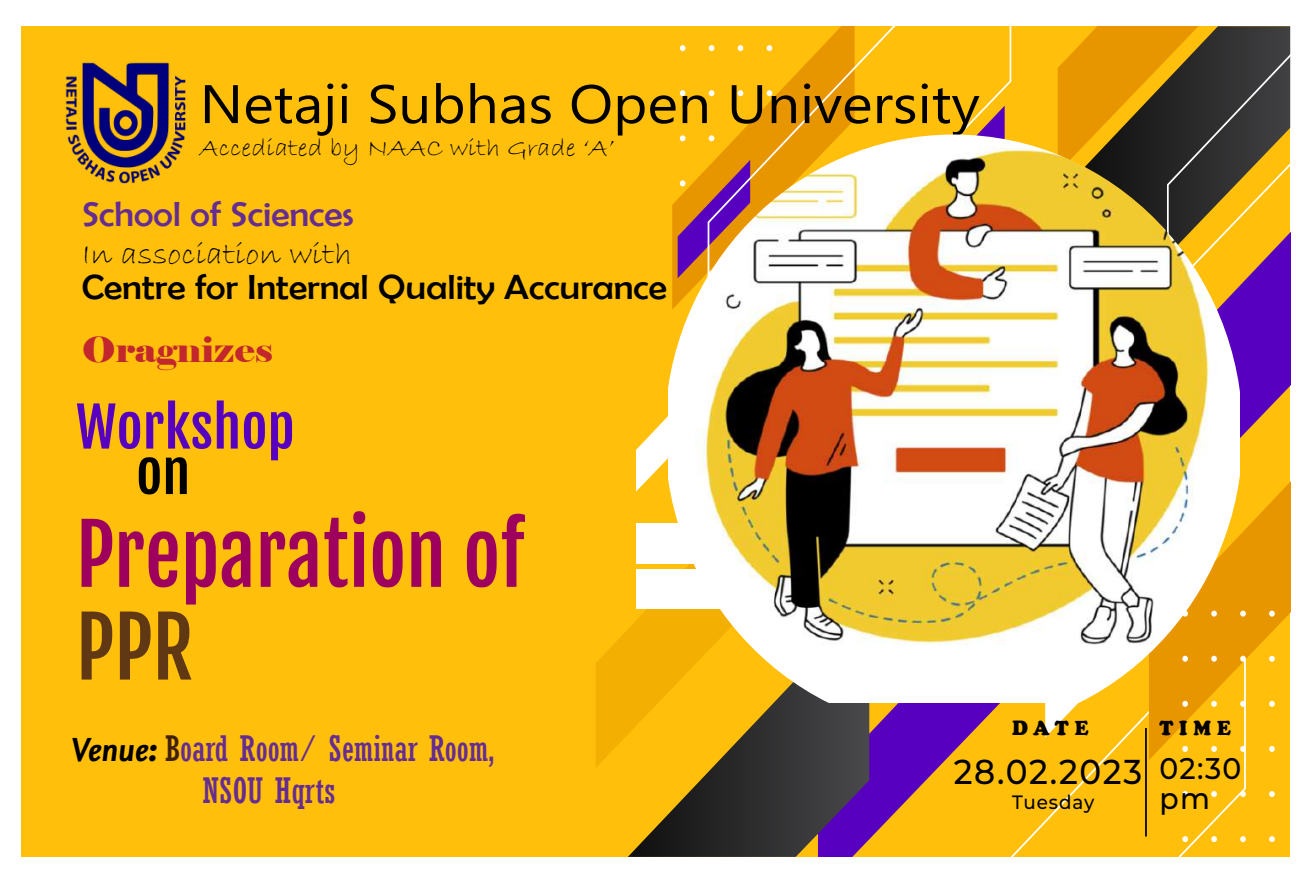
<style>
.page{position:relative;width:1313px;height:875px;background:#fff}
.page>*{position:absolute;margin:0;border:0;box-sizing:border-box;transform-origin:0 0}
.t1{font:81.55px "Fjalla One";color:#9e005d}
.t2{font:81.55px "Fjalla One";color:#603813}
.t3{font:54.07px "Ebrima";color:#000;scale:1.08 1}
.t4{font:54.07px "Fjalla One";color:#5800bf;scale:1.04 1}
.t5{font:54.07px "Fjalla One";color:#000;scale:1.04 1}
.t6{font:condensed 35px/42px "Rockwell";color:#662d91}
.t7{font:35px "Berlin Sans FB";color:#000;scale:1.08 1}
.t8{font:35px "Berlin Sans FB";color:#662d91;scale:1.08 1}
.t9{font:35px "Elephant";color:#c1272d;scale:1.08 1}
.t10{font:500 34.48px "Montserrat";letter-spacing:.045em;color:#020100;scale:.95 1}
.t11{font:31.85px "Bradley Hand ITC";color:#000;scale:1.08 1}
.t12{font:500 29.93px "Montserrat";color:#020100;scale:.95 1}
.t13{font:25.55px "Bradley Hand ITC";color:#000;scale:1.08 1}
.t14{font:900 21px "Cooper";letter-spacing:.3em;color:#020100;scale:.95 1}
.t15{font:500 19.25px "Montserrat";letter-spacing:.05em;color:#020100;scale:.95 1}
.s1{font-family:"Nexus Sans TF";font-weight:700;font-style:italic;font-stretch:normal;color:#000}
.s2{color:#42210b}
</style>
<div class="page">
<div style="left:22px;top:26px;width:1268px;height:831px;background:#ffbf0b"></div>
<img style="left:65px;top:62px;width:120px;height:122px">
<svg style="left:1000px;top:702px;width:246px;height:155px"></svg>
<svg style="left:1057px;top:26px;width:233px;height:87px;background:#956d1b"></svg>
<svg style="left:596px;top:630px;width:32px;height:137px;fill:#f4af03"></svg>
<svg style="left:869px;top:702px;width:131px;height:138px"></svg>
<svg style="left:1148px;top:542px;width:142px;height:218px"></svg>
<svg style="left:636px;top:417px;width:31px;height:75px"></svg>
<svg style="left:708px;top:26px;width:304px;height:81px"></svg>
<svg style="left:628px;top:609px;width:241px;height:248px"></svg>
<svg style="left:1045px;top:702px;width:72px;height:35px"></svg>
<div style="left:636px;top:569px;width:197px;height:40px;background:#fff"></div>
<div style="left:636px;top:544px;width:104px;height:20px;background:#fff"></div>
<div style="left:636px;top:523px;width:68px;height:21px;background:#fff"></div>
<svg style="left:1182px;top:702px;width:6px;height:5px"></svg>
<svg style="left:1182px;top:746px;width:6px;height:6px"></svg>
<svg style="left:1182px;top:791px;width:6px;height:6px"></svg>
<svg style="left:1182px;top:836px;width:6px;height:6px"></svg>
<svg style="left:1211px;top:702px;width:5px;height:5px"></svg>
<svg style="left:1211px;top:746px;width:5px;height:6px"></svg>
<svg style="left:1211px;top:791px;width:5px;height:6px"></svg>
<svg style="left:1211px;top:836px;width:5px;height:6px"></svg>
<svg style="left:1240px;top:611px;width:5px;height:6px"></svg>
<svg style="left:1240px;top:656px;width:5px;height:6px"></svg>
<svg style="left:1240px;top:701px;width:5px;height:6px"></svg>
<svg style="left:1240px;top:746px;width:5px;height:6px"></svg>
<svg style="left:1240px;top:791px;width:5px;height:6px"></svg>
<svg style="left:1240px;top:836px;width:5px;height:6px"></svg>
<svg style="left:1269px;top:611px;width:5px;height:6px"></svg>
<svg style="left:1269px;top:656px;width:5px;height:6px"></svg>
<svg style="left:1269px;top:701px;width:5px;height:6px"></svg>
<svg style="left:1269px;top:746px;width:5px;height:6px"></svg>
<svg style="left:1269px;top:791px;width:5px;height:6px"></svg>
<svg style="left:1269px;top:836px;width:5px;height:6px"></svg>
<svg style="left:1239px;top:113px;width:51px;height:429px"></svg>
<hr style="left:1145px;top:728px;width:1px;height:109px;background:#020100">
<img style="left:669px;top:107px;width:570px;height:595px">
<h2 class="t3" style="left:200px;top:64px;width:724px">Netaji Subhas Open University</h2>
<p class="t13" style="left:200px;top:131px;width:385px">Accediated by NAAC with Grade ‘A’</p>
<p class="t8" style="left:82px;top:194px;width:253px">School of Sciences</p>
<p class="t11" style="left:82px;top:233px;width:252px">In association with</p>
<p class="t7" style="left:82px;top:268px;width:543px">Centre for Internal Quality Accurance</p>
<p class="t9" style="left:82px;top:328px;width:179px">Oragnizes</p>
<h2 class="t4" style="left:76px;top:394px;width:212px">Workshop</h2>
<h2 class="t5" style="left:136px;top:440px;width:54px">on</h2>
<h1 class="t1" style="left:76px;top:505px;width:450px">Preparation of</h1>
<h1 class="t2" style="left:76px;top:597px;width:119px">PPR</h1>
<p class="t6" style="left:202px;top:727px;width:293px;text-indent:-133px"><span class="s1">Venue:</span> <span class="s2">B</span>oard Room/ Seminar Room,<br>NSOU Hqrts</p>
<p class="t14" style="left:1012px;top:716px;width:82px">DATE</p>
<p class="t14" style="left:1159px;top:716px;width:77px">TIME</p>
<p class="t10" style="left:953px;top:748px;width:304px">28.02.2023 <sup>02:30</sup></p>
<p class="t15" style="left:1012px;top:789px;width:88px">Tuesday</p>
<p class="t12" style="left:1159px;top:777px;width:55px">pm</p>
</div>
